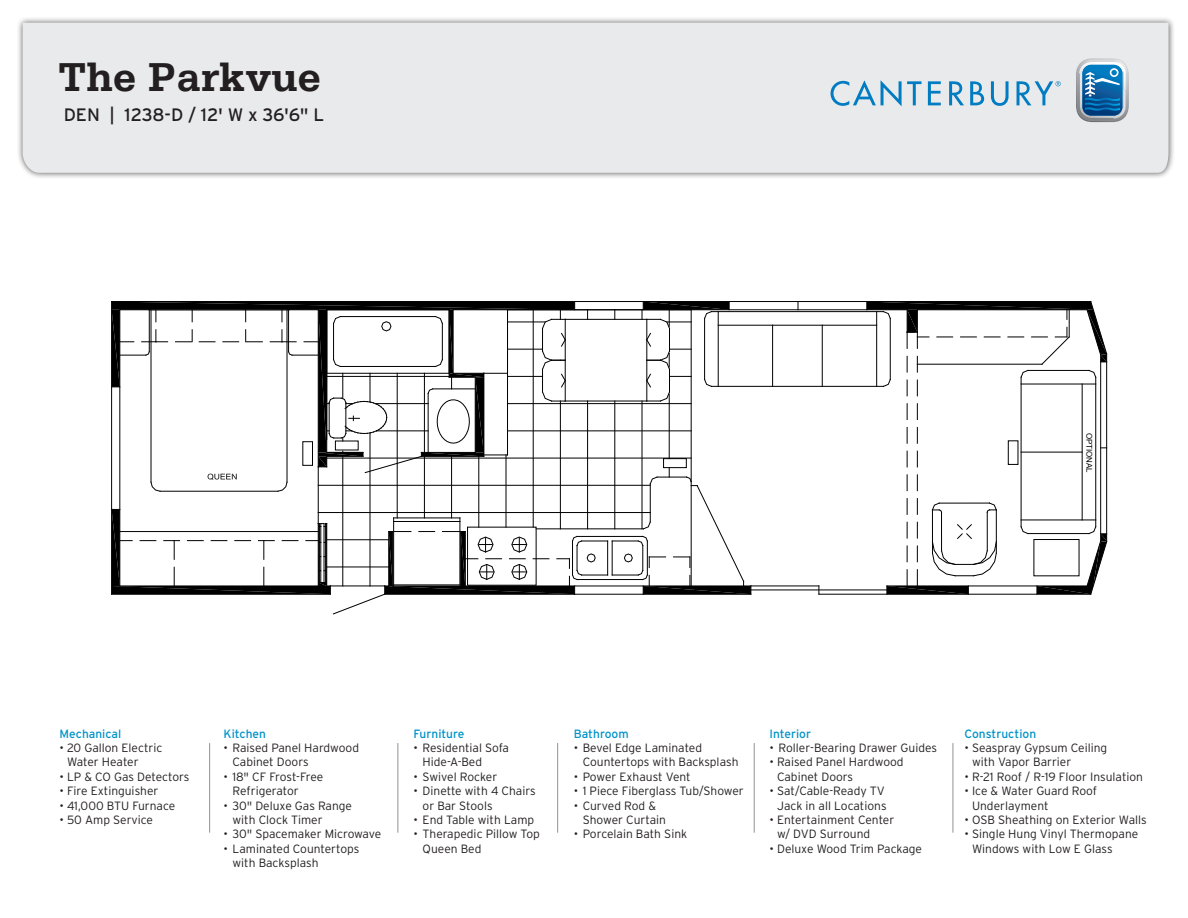
<style>
.page{position:relative;width:1188px;height:918px;background:#fff}
.page>*{position:absolute;margin:0;border:0;box-sizing:border-box;transform-origin:0 0}
.t1{font:700 42.6px "Serifa";color:#231f20}
.t2{font:18px "Interstate";color:#231f20}
.t3{font:300 12px/14.4px "Interstate";color:#231f20}
.t4{font:12px "Interstate";color:#0092c8}
.t5{font:7.95px "Arial";color:#000}
</style>
<div class="page">
<div style="left:16px;top:16px;width:1159px;height:163px;background:#231f20;opacity:.75"></div>
<div style="left:23px;top:23px;width:1146px;height:150px;background:#e9eaeb"></div>
<hr style="left:209px;top:743px;width:1px;height:90px;background:#919396">
<hr style="left:398px;top:743px;width:1px;height:90px;background:#919396">
<hr style="left:557px;top:743px;width:1px;height:90px;background:#919396">
<hr style="left:754px;top:743px;width:1px;height:90px;background:#919396">
<hr style="left:953px;top:743px;width:1px;height:90px;background:#919396">
<svg style="left:831px;top:80px;width:91px;height:26px"></svg>
<svg style="left:928px;top:81px;width:13px;height:24px"></svg>
<svg style="left:949px;top:81px;width:15px;height:24px"></svg>
<svg style="left:970px;top:81px;width:14px;height:24px"></svg>
<svg style="left:991px;top:81px;width:18px;height:25px"></svg>
<svg style="left:1017px;top:81px;width:44px;height:24px"></svg>
<svg style="left:1076px;top:58px;width:53px;height:64px"></svg>
<hr style="left:112px;top:301px;width:979px;height:1px;background:#000">
<hr style="left:453px;top:310px;width:454px;height:1px;background:#000">
<hr style="left:111px;top:302px;width:1px;height:292px;background:#000">
<hr style="left:819px;top:594px;width:272px;height:1px;background:#000">
<hr style="left:887px;top:586px;width:200px;height:1px;background:#000">
<hr style="left:751px;top:590px;width:136px;height:1px;background:#000">
<hr style="left:1106px;top:354px;width:1px;height:188px;background:#000">
<hr style="left:1100px;top:355px;width:1px;height:186px;background:#000">
<hr style="left:751px;top:586px;width:68px;height:1px;background:#000">
<svg style="left:917px;top:404px;width:1px;height:16px"></svg>
<svg style="left:917px;top:427px;width:1px;height:16px"></svg>
<svg style="left:917px;top:451px;width:1px;height:16px"></svg>
<svg style="left:917px;top:475px;width:1px;height:16px"></svg>
<svg style="left:917px;top:499px;width:1px;height:15px"></svg>
<svg style="left:907px;top:404px;width:1px;height:16px"></svg>
<svg style="left:907px;top:427px;width:1px;height:16px"></svg>
<svg style="left:907px;top:451px;width:1px;height:16px"></svg>
<svg style="left:907px;top:475px;width:1px;height:16px"></svg>
<svg style="left:907px;top:499px;width:1px;height:15px"></svg>
<div style="left:1008px;top:441px;width:10px;height:23px;border:1px solid #000"></div>
<hr style="left:939px;top:503px;width:50px;height:1px;background:#000">
<svg style="left:986px;top:502px;width:11px;height:11px"></svg>
<svg style="left:932px;top:502px;width:10px;height:10px"></svg>
<hr style="left:987px;top:512px;width:1px;height:39px;background:#000">
<hr style="left:941px;top:512px;width:1px;height:39px;background:#000">
<hr style="left:932px;top:510px;width:1px;height:43px;background:#000">
<hr style="left:996px;top:510px;width:1px;height:43px;background:#000">
<hr style="left:1095px;top:377px;width:1px;height:150px;background:#000">
<hr style="left:1028px;top:533px;width:61px;height:1px;background:#000">
<svg style="left:1020px;top:526px;width:8px;height:8px"></svg>
<hr style="left:1021px;top:377px;width:1px;height:150px;background:#000">
<hr style="left:1082px;top:384px;width:1px;height:136px;background:#000">
<hr style="left:1021px;top:520px;width:75px;height:1px;background:#000">
<hr style="left:1021px;top:452px;width:61px;height:1px;background:#000">
<svg style="left:887px;top:522px;width:110px;height:72px"></svg>
<svg style="left:1037px;top:526px;width:70px;height:69px"></svg>
<hr style="left:711px;top:311px;width:172px;height:1px;background:#000">
<svg style="left:867px;top:301px;width:240px;height:95px"></svg>
<hr style="left:711px;top:386px;width:172px;height:1px;background:#000">
<hr style="left:876px;top:312px;width:1px;height:74px;background:#000">
<hr style="left:718px;top:325px;width:159px;height:1px;background:#000">
<hr style="left:822px;top:325px;width:1px;height:61px;background:#000">
<hr style="left:772px;top:325px;width:1px;height:61px;background:#000">
<svg style="left:112px;top:302px;width:640px;height:313px"></svg>
<h1 class="t1" style="left:58px;top:52px;width:264px">The Parkvue</h1>
<p class="t2" style="left:64px;top:105px;width:262px">DEN | 1238-D / 12' W x 36'6" L</p>
<p class="t5" style="left:1094px;top:433px;width:42px;rotate:90deg">OPTIONAL</p>
<p class="t4" style="left:59px;top:727px;width:63px">Mechanical</p>
<p class="t3" style="left:67px;top:740px;width:97px;text-indent:-8px">• 20 Gallon Electric<br>Water Heater</p>
<p class="t3" style="left:59px;top:769px;width:132px">• LP &amp; CO Gas Detectors</p>
<p class="t3" style="left:59px;top:784px;width:101px">• Fire Extinguisher</p>
<p class="t3" style="left:59px;top:798px;width:117px">• 41,000 BTU Furnace</p>
<p class="t3" style="left:59px;top:812px;width:95px">• 50 Amp Service</p>
<p class="t4" style="left:224px;top:727px;width:44px">Kitchen</p>
<p class="t3" style="left:233px;top:740px;width:128px;text-indent:-9px">• Raised Panel Hardwood<br>Cabinet Doors</p>
<p class="t3" style="left:233px;top:769px;width:92px;text-indent:-9px">• 18" CF Frost-Free<br>Refrigerator</p>
<p class="t3" style="left:233px;top:798px;width:121px;text-indent:-9px">• 30" Deluxe Gas Range with Clock Timer</p>
<p class="t3" style="left:224px;top:827px;width:159px">• 30" Spacemaker Microwave</p>
<p class="t3" style="left:233px;top:841px;width:128px;text-indent:-9px">• Laminated Countertops with Backsplash</p>
<p class="t4" style="left:414px;top:727px;width:52px">Furniture</p>
<p class="t3" style="left:423px;top:740px;width:88px;text-indent:-9px">• Residential Sofa<br>Hide-A-Bed</p>
<p class="t3" style="left:414px;top:769px;width:85px">• Swivel Rocker</p>
<p class="t3" style="left:423px;top:784px;width:115px;text-indent:-9px">• Dinette with 4 Chairs or Bar Stools</p>
<p class="t3" style="left:414px;top:812px;width:122px">• End Table with Lamp</p>
<p class="t3" style="left:423px;top:827px;width:119px;text-indent:-9px">• Therapedic Pillow Top<br>Queen Bed</p>
<p class="t4" style="left:574px;top:727px;width:56px">Bathroom</p>
<p class="t3" style="left:583px;top:740px;width:157px;text-indent:-9px">• Bevel Edge Laminated<br>Countertops with Backsplash</p>
<p class="t3" style="left:574px;top:769px;width:118px">• Power Exhaust Vent</p>
<p class="t3" style="left:574px;top:784px;width:172px">• 1 Piece Fiberglass Tub/Shower</p>
<p class="t3" style="left:583px;top:798px;width:85px;text-indent:-9px">• Curved Rod &amp;<br>Shower Curtain</p>
<p class="t3" style="left:574px;top:827px;width:115px">• Porcelain Bath Sink</p>
<p class="t4" style="left:770px;top:727px;width:43px">Interior</p>
<p class="t3" style="left:770px;top:740px;width:169px">• Roller-Bearing Drawer Guides</p>
<p class="t3" style="left:777px;top:755px;width:128px;text-indent:-8px">• Raised Panel Hardwood<br>Cabinet Doors</p>
<p class="t3" style="left:770px;top:784px;width:119px;text-align:right">• Sat/Cable-Ready TV<br>Jack in all Locations</p>
<p class="t3" style="left:777px;top:812px;width:119px;text-indent:-8px">• Entertainment Center w/ DVD Surround</p>
<p class="t3" style="left:770px;top:841px;width:154px">• Deluxe Wood Trim Package</p>
<p class="t4" style="left:964px;top:727px;width:73px">Construction</p>
<p class="t3" style="left:972px;top:740px;width:137px;text-indent:-8px">• Seaspray Gypsum Ceiling with Vapor Barrier</p>
<p class="t3" style="left:964px;top:769px;width:180px">• R-21 Roof / R-19 Floor Insulation</p>
<p class="t3" style="left:972px;top:784px;width:127px;text-indent:-8px">• Ice &amp; Water Guard Roof<br>Underlayment</p>
<p class="t3" style="left:964px;top:812px;width:184px">• OSB Sheathing on Exterior Walls</p>
<p class="t3" style="left:972px;top:827px;width:168px;text-indent:-8px">• Single Hung Vinyl Thermopane<br>Windows with Low E Glass</p>
</div>
